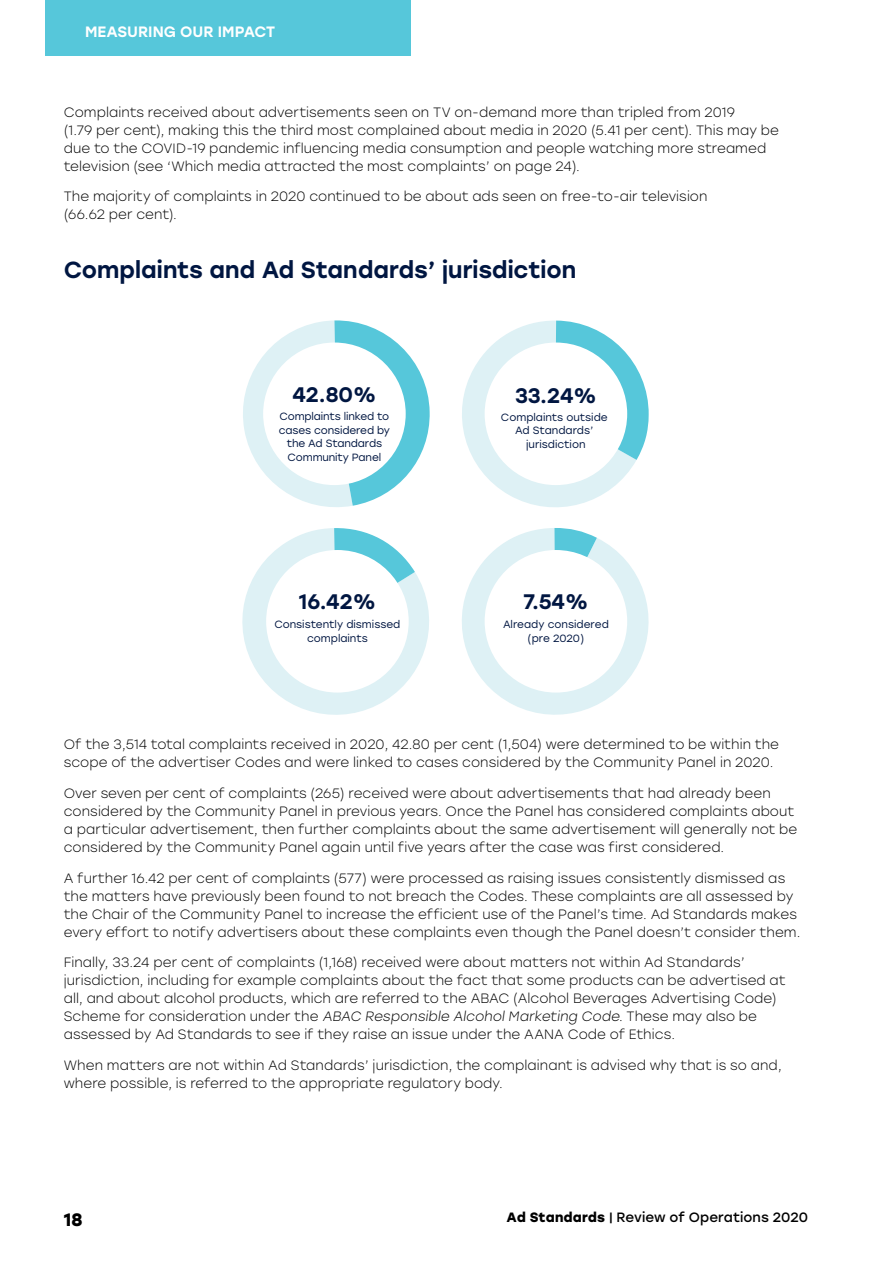
<style>
.page{position:relative;width:893px;height:1263px;background:#fff}
.page>*{position:absolute;margin:0;border:0;box-sizing:border-box;transform-origin:0 0}
.Heading_2{font:500 23.25px "Stolzl";color:#001641}
.t1{font:500 21px "Stolzl";color:#001641}
.t2{font:700 18px "Stolzl";color:#000}
.t3{font:500 15px "Stolzl";letter-spacing:.005em;color:#fff}
.Body{font:300 13.5px/18px "Stolzl";letter-spacing:.005em;color:#000}
.t4{font:13.5px "Stolzl";letter-spacing:.005em;color:#000}
.t5{font:10.5px/13.5px "Stolzl";letter-spacing:-.01em;color:#001641;text-align:center}
.s1{font-weight:700}
</style>
<div class="page">
<div style="left:45px;top:0;width:365px;height:55px;background:#56c7da"></div>
<svg style="left:243px;top:320px;width:187px;height:187px"></svg>
<svg style="left:462px;top:320px;width:187px;height:187px"></svg>
<svg style="left:242px;top:528px;width:187px;height:187px"></svg>
<svg style="left:462px;top:528px;width:187px;height:187px"></svg>
<div style="left:263px;top:342px;width:143px;height:143px;background:#fff;border-radius:50%"></div>
<div style="left:485px;top:342px;width:142px;height:143px;background:#fff;border-radius:50%"></div>
<div style="left:266px;top:550px;width:143px;height:142px;background:#fff;border-radius:50%"></div>
<div style="left:485px;top:550px;width:142px;height:142px;background:#fff;border-radius:50%"></div>
<p class="t3" style="left:85px;top:21px;width:143px">Measuring our impact</p>
<p class="Body" style="left:64px;top:102px;width:717px">Complaints received about advertisements seen on TV on-demand more than tripled from 2019<br>(1.79 per cent), making this the third most complained about media in 2020 (5.41 per cent). This may be due to the COVID-19 pandemic influencing media consumption and people watching more streamed television (see ‘Which media attracted the most complaints’ on page 24).</p>
<p class="Body" style="left:64px;top:187px;width:645px">The majority of complaints in 2020 continued to be about ads seen on free-to-air television (66.62 per cent).</p>
<p class="Heading_2" style="left:64px;top:253px;width:514px">Complaints and Ad Standards’ jurisdiction</p>
<p class="t1" style="left:292px;top:379px;width:85px">42.80%</p>
<p class="t5" style="left:279px;top:409px;width:113px">Complaints linked to cases considered by the Ad Standards<br>Community Panel</p>
<p class="t1" style="left:299px;top:587px;width:78px">16.42%</p>
<p class="t5" style="left:274px;top:617px;width:128px">Consistently dismissed complaints</p>
<p class="t1" style="left:515px;top:381px;width:83px">33.24%</p>
<p class="t5" style="left:501px;top:410px;width:108px">Complaints outside<br>Ad Standards’ jurisdiction</p>
<p class="t1" style="left:523px;top:587px;width:66px">7.54%</p>
<p class="t5" style="left:503px;top:617px;width:107px">Already considered (pre 2020)</p>
<p class="Body" style="left:64px;top:735px;width:717px">Of the 3,514 total complaints received in 2020, 42.80 per cent (1,504) were determined to be within the scope of the advertiser Codes and were linked to cases considered by the Community Panel in 2020.</p>
<p class="Body" style="left:64px;top:784px;width:735px">Over seven per cent of complaints (265) received were about advertisements that had already been considered by the Community Panel in previous years. Once the Panel has considered complaints about a particular advertisement, then further complaints about the same advertisement will generally not be considered by the Community Panel again until five years after the case was first considered.</p>
<p class="Body" style="left:64px;top:868px;width:738px">A further 16.42 per cent of complaints (577) were processed as raising issues consistently dismissed as the matters have previously been found to not breach the Codes. These complaints are all assessed by the Chair of the Community Panel to increase the efficient use of the Panel’s time. Ad Standards makes every effort to notify advertisers about these complaints even though the Panel doesn’t consider them.</p>
<p class="Body" style="left:64px;top:953px;width:723px">Finally, 33.24 per cent of complaints (1,168) received were about matters not within Ad Standards’ jurisdiction, including for example complaints about the fact that some products can be advertised at all, and about alcohol products, which are referred to the ABAC (Alcohol Beverages Advertising Code)<br>Scheme for consideration under the ABAC Responsible Alcohol Marketing Code. These may also be assessed by Ad Standards to see if they raise an issue under the AANA Code of Ethics.</p>
<p class="Body" style="left:64px;top:1056px;width:719px">When matters are not within Ad Standards’ jurisdiction, the complainant is advised why that is so and, where possible, is referred to the appropriate regulatory body.</p>
<h3 class="t2" style="left:64px;top:1206px;width:20px">18</h3>
<p class="t4" style="left:507px;top:1208px;width:303px"><span class="s1">Ad Standards</span> | Review of Operations 2020</p>
</div>
